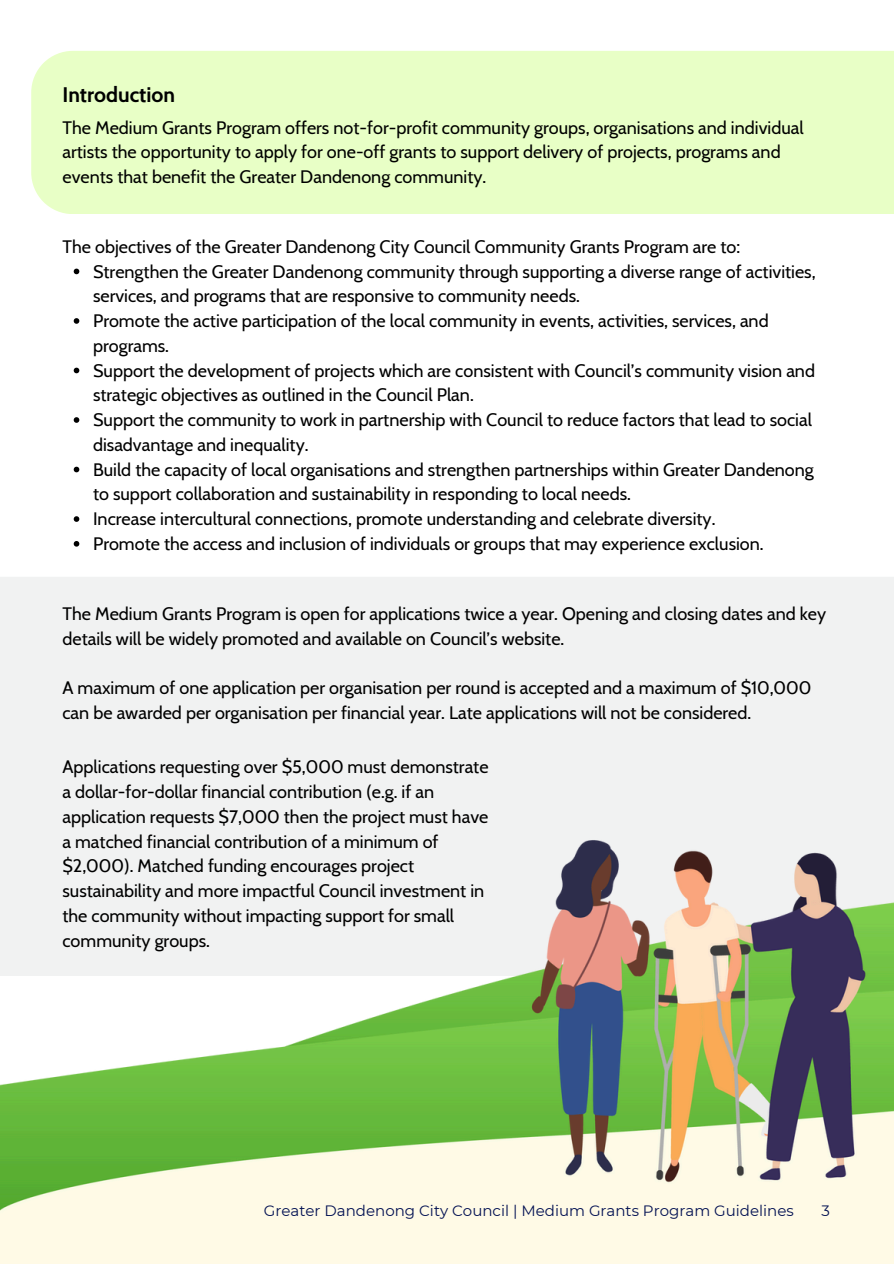
<style>
.page{position:relative;width:894px;height:1264px;background:#fff}
.page>*{position:absolute;margin:0;border:0;box-sizing:border-box;transform-origin:0 0}
.t1{font:700 21px "Cabin";color:#000}
.t2{font:18px/24.8px "Cabin";color:#000}
.t3{font:15px "Montserrat";color:#041253}
</style>
<div class="page">
<div style="left:0;top:577px;width:893px;height:160px;background:#f1f2f2"></div>
<div style="left:31px;top:51px;width:862px;height:163px;background:#e8ffc6"></div>
<svg style="left:74px;top:268px;width:5px;height:6px"></svg>
<svg style="left:74px;top:318px;width:5px;height:6px"></svg>
<svg style="left:74px;top:367px;width:5px;height:6px"></svg>
<svg style="left:74px;top:417px;width:5px;height:6px"></svg>
<svg style="left:74px;top:466px;width:5px;height:6px"></svg>
<svg style="left:74px;top:516px;width:5px;height:6px"></svg>
<svg style="left:74px;top:541px;width:5px;height:5px"></svg>
<img style="left:0;top:737px;width:893px;height:526px">
<h1 class="t1" style="left:62px;top:82px;width:114px">Introduction</h1>
<h1 class="t2" style="left:62px;top:115px;width:742px">The Medium Grants Program offers not-for-profit community groups, organisations and individual artists the opportunity to apply for one-off grants to support delivery of projects, programs and events that benefit the Greater Dandenong community.</h1>
<h1 class="t2" style="left:62px;top:234px;width:679px">The objectives of the Greater Dandenong City Council Community Grants Program are to:</h1>
<p class="t2" style="left:93px;top:259px;width:723px">Strengthen the Greater Dandenong community through supporting a diverse range of activities, services, and programs that are responsive to community needs.</p>
<p class="t2" style="left:93px;top:308px;width:677px">Promote the active participation of the local community in events, activities, services, and programs.</p>
<p class="t2" style="left:93px;top:358px;width:723px">Support the development of projects which are consistent with Council’s community vision and strategic objectives as outlined in the Council Plan.</p>
<p class="t2" style="left:93px;top:407px;width:720px">Support the community to work in partnership with Council to reduce factors that lead to social disadvantage and inequality.</p>
<p class="t2" style="left:93px;top:457px;width:722px">Build the capacity of local organisations and strengthen partnerships within Greater Dandenong to support collaboration and sustainability in responding to local needs.</p>
<p class="t2" style="left:93px;top:506px;width:623px">Increase intercultural connections, promote understanding and celebrate diversity.</p>
<p class="t2" style="left:93px;top:531px;width:672px">Promote the access and inclusion of individuals or groups that may experience exclusion.</p>
<h1 class="t2" style="left:62px;top:601px;width:765px">The Medium Grants Program is open for applications twice a year. Opening and closing dates and key details will be widely promoted and available on Council’s website.</h1>
<h1 class="t2" style="left:62px;top:675px;width:750px">A maximum of one application per organisation per round is accepted and a maximum of $10,000 can be awarded per organisation per financial year. Late applications will not be considered.</h1>
<p class="t2" style="left:62px;top:754px;width:427px">Applications requesting over $5,000 must demonstrate a dollar-for-dollar financial contribution (e.g. if an application requests $7,000 then the project must have a matched financial contribution of a minimum of $2,000). Matched funding encourages project sustainability and more impactful Council investment in the community without impacting support for small community groups.</p>
<p class="t3" style="left:264px;top:1201px;width:531px">Greater Dandenong City Council | Medium Grants Program Guidelines</p>
<h1 class="t3" style="left:821px;top:1201px;width:10px">3</h1>
</div>
